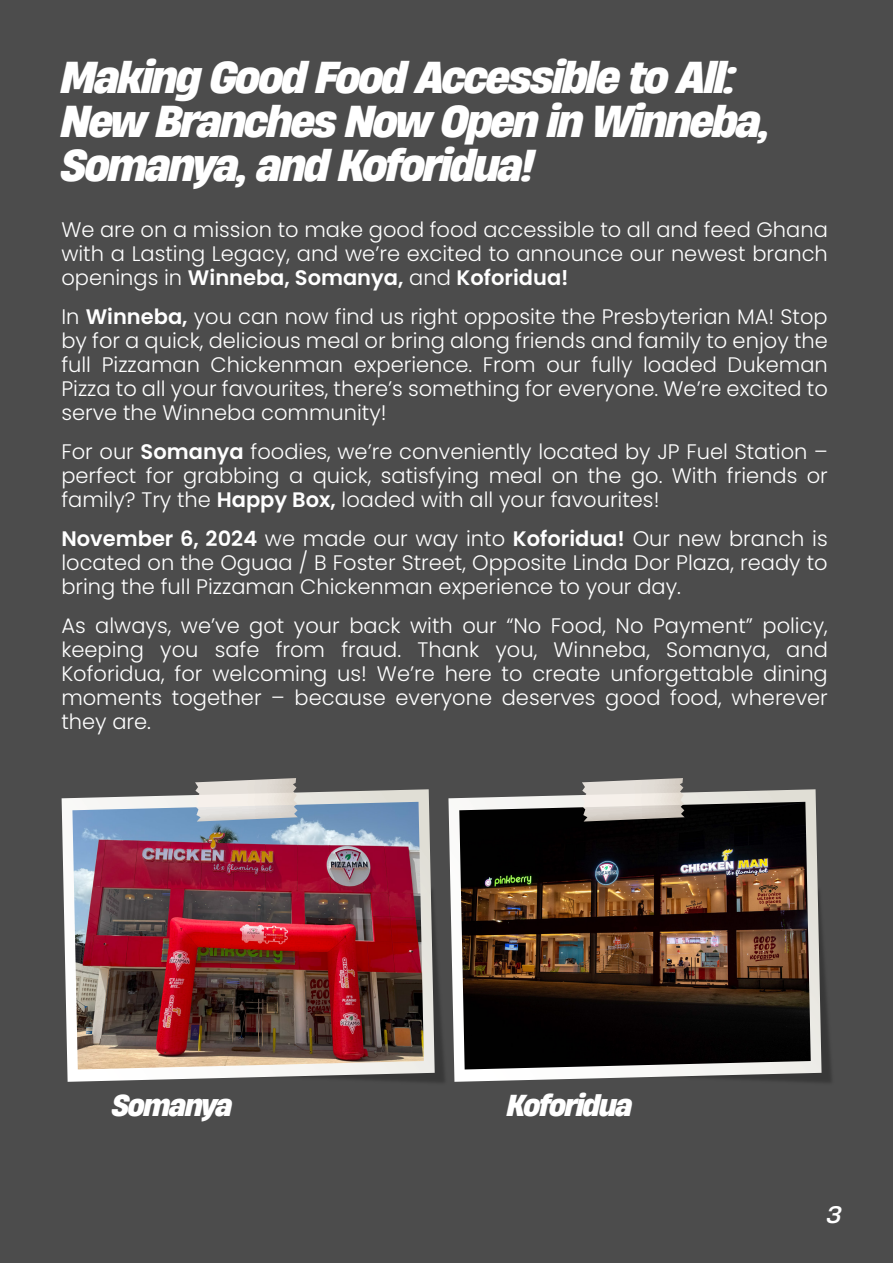
<style>
.page{position:relative;width:893px;height:1263px;background:#4c4c4c}
.page>*{position:absolute;margin:0;border:0;box-sizing:border-box;transform-origin:0 0}
.t1{font:italic 700 42px/43.8px "Heading Now 66";letter-spacing:-.05em;color:#fff}
.t2{font:italic 700 28.5px "Heading Now 66";letter-spacing:-.05em;color:#fff}
.t3{font:italic 22.5px "Heading Now 74";color:#fff}
.t4{font:300 21px/24px "Poppins";color:#fff;text-align:justify}
.s1{font-weight:600}
</style>
<div class="page">
<svg style="left:62px;top:789px;width:373px;height:293px"></svg>
<img style="left:821px;top:924px;width:11px;height:159px">
<svg style="left:448px;top:789px;width:373px;height:293px"></svg>
<img style="left:72px;top:802px;width:352px;height:267px">
<svg style="left:195px;top:778px;width:103px;height:43px;background:#d4d2cf"></svg>
<img style="left:459px;top:802px;width:352px;height:267px">
<svg style="left:582px;top:778px;width:103px;height:43px;background:#ccc6c0"></svg>
<h1 class="t1" style="left:61px;top:54px;width:711px">Making Good Food Accessible to All:<br>New Branches Now Open in Winneba,<br>Somanya, and Koforidua!</h1>
<p class="t4" style="left:61px;top:218px;width:768px">We are on a mission to make good food accessible to all and feed Ghana with a Lasting Legacy, and we’re excited to announce our newest branch openings in <span class="s1">Winneba, Somanya,</span> and <span class="s1">Koforidua!</span></p>
<p class="t4" style="left:61px;top:305px;width:768px">In <span class="s1">Winneba,</span> you can now find us right opposite the Presbyterian MA! Stop by for a quick, delicious meal or bring along friends and family to enjoy the full Pizzaman Chickenman experience. From our fully loaded Dukeman Pizza to all your favourites, there’s something for everyone. We’re excited to serve the Winneba community!</p>
<p class="t4" style="left:61px;top:440px;width:768px">For our <span class="s1">Somanya</span> foodies, we’re conveniently located by JP Fuel Station – perfect for grabbing a quick, satisfying meal on the go. With friends or family? Try the <span class="s1">Happy Box,</span> loaded with all your favourites!</p>
<p class="t4" style="left:61px;top:527px;width:768px"><span class="s1">November 6, 2024</span> we made our way into <span class="s1">Koforidua!</span> Our new branch is located on the Oguaa / B Foster Street, Opposite Linda Dor Plaza, ready to bring the full Pizzaman Chickenman experience to your day.</p>
<p class="t4" style="left:61px;top:614px;width:768px">As always, we’ve got your back with our “No Food, No Payment” policy, keeping you safe from fraud. Thank you, Winneba, Somanya, and Koforidua, for welcoming us! We’re here to create unforgettable dining moments together – because everyone deserves good food, wherever they are.</p>
<h2 class="t2" style="left:112px;top:1083px;width:122px">Somanya</h2>
<h2 class="t2" style="left:507px;top:1083px;width:127px">Koforidua</h2>
<p class="t3" style="left:827px;top:1198px;width:17px">3</p>
</div>
